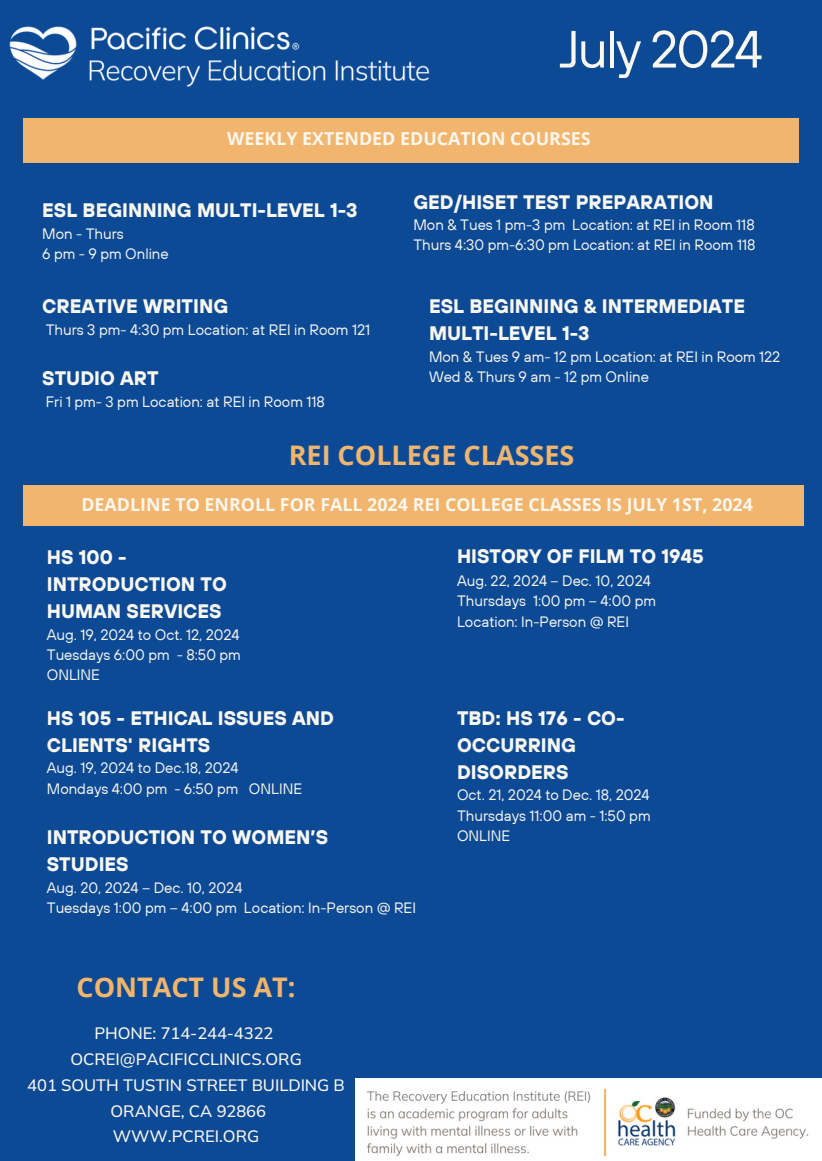
<style>
.page{position:relative;width:822px;height:1161px;background:#fff}
.page>*{position:absolute;margin:0;border:0;box-sizing:border-box;transform-origin:0 0}
.t1{font:52.35px "TT Hoves";letter-spacing:-.035em;color:#f9f7ee}
.t2{font:700 27px "Open Sans";color:#f2b56d}
.t3{font:700 19.5px/27px "TT Hoves";color:#f9f7ee}
.t4{font:700 17.85px "Open Sans";color:#f9f7ee}
.t5{font:500 16.5px/26px "Mulish";letter-spacing:-.005em;color:#f9f7ee;text-align:center}
.t6{font:15px/20.2px "TT Hoves";color:#f9f7ee}
</style>
<div class="page">
<div style="left:0;top:0;width:821px;height:1161px;background:#0c4a96"></div>
<img style="left:0;top:18px;width:443px;height:78px">
<div style="left:23px;top:118px;width:775px;height:44px;background:#f2b56d"></div>
<div style="left:23px;top:485px;width:780px;height:40px;background:#f2b56d"></div>
<img style="left:356px;top:1079px;width:464px;height:82px">
<h3 class="t1" style="left:559px;top:15px;width:205px">July 2024</h3>
<h2 class="t4" style="left:227px;top:126px;width:365px">WEEKLY EXTENDED EDUCATION COURSES</h2>
<h3 class="t3" style="left:42px;top:196px;width:317px">ESL BEGINNING MULTI-LEVEL 1-3</h3>
<p class="t6" style="left:42px;top:223px;width:128px">Mon - Thurs<br>6 pm - 9 pm Online</p>
<h3 class="t3" style="left:42px;top:293px;width:187px">CREATIVE WRITING</h3>
<p class="t6" style="left:46px;top:319px;width:326px">Thurs 3 pm- 4:30 pm Location: at REI in Room 121</p>
<h3 class="t3" style="left:42px;top:365px;width:118px">STUDIO ART</h3>
<p class="t6" style="left:46px;top:391px;width:281px">Fri 1 pm- 3 pm Location: at REI in Room 118</p>
<h3 class="t3" style="left:413px;top:188px;width:301px">GED/HISET TEST PREPARATION</h3>
<p class="t6" style="left:413px;top:214px;width:343px">Mon &amp; Tues 1 pm-3 pm Location: at REI in Room 118<br>Thurs 4:30 pm-6:30 pm Location: at REI in Room 118</p>
<h3 class="t3" style="left:429px;top:293px;width:317px">ESL BEGINNING &amp; INTERMEDIATE<br>MULTI-LEVEL 1-3</h3>
<p class="t6" style="left:429px;top:346px;width:353px">Mon &amp; Tues 9 am- 12 pm Location: at REI in Room 122<br>Wed &amp; Thurs 9 am - 12 pm Online</p>
<h2 class="t2" style="left:288px;top:436px;width:287px">REI COLLEGE CLASSES</h2>
<h1 class="t4" style="left:81px;top:492px;width:672px">DEADLINE TO ENROLL FOR FALL 2024 REI COLLEGE CLASSES IS JULY 1ST, 2024</h1>
<h3 class="t3" style="left:47px;top:544px;width:181px">HS 100 -<br>INTRODUCTION TO<br>HUMAN SERVICES</h3>
<p class="t6" style="left:47px;top:624px;width:195px;text-align:justify">Aug. 19, 2024 to Oct. 12, 2024<br>Tuesdays 6:00 pm - 8:50 pm ONLINE</p>
<h3 class="t3" style="left:47px;top:704px;width:288px">HS 105 - ETHICAL ISSUES AND<br>CLIENTS' RIGHTS</h3>
<p class="t6" style="left:47px;top:758px;width:257px">Aug. 19, 2024 to Dec.18, 2024<br>Mondays 4:00 pm - 6:50 pm ONLINE</p>
<h3 class="t3" style="left:47px;top:824px;width:283px">INTRODUCTION TO WOMEN’S<br>STUDIES</h3>
<p class="t6" style="left:47px;top:877px;width:370px">Aug. 20, 2024 – Dec. 10, 2024<br>Tuesdays 1:00 pm – 4:00 pm Location: In-Person @ REI</p>
<h5 class="t2" style="left:76px;top:968px;width:220px">CONTACT US AT:</h5>
<p class="t5" style="left:27px;top:1020px;width:319px">PHONE: 714-244-4322<br>OCREI@PACIFICCLINICS.ORG<br>401 SOUTH TUSTIN STREET BUILDING B<br>ORANGE, CA 92866<br>WWW.PCREI.ORG</p>
<h3 class="t3" style="left:457px;top:543px;width:248px">HISTORY OF FILM TO 1945</h3>
<p class="t6" style="left:457px;top:570px;width:200px">Aug. 22, 2024 – Dec. 10, 2024<br>Thursdays 1:00 pm – 4:00 pm<br>Location: In-Person @ REI</p>
<h3 class="t3" style="left:457px;top:704px;width:169px">TBD: HS 176 - CO-<br>OCCURRING<br>DISORDERS</h3>
<p class="t6" style="left:457px;top:785px;width:195px;text-align:justify">Oct. 21, 2024 to Dec. 18, 2024<br>Thursdays 11:00 am - 1:50 pm ONLINE</p>
</div>
